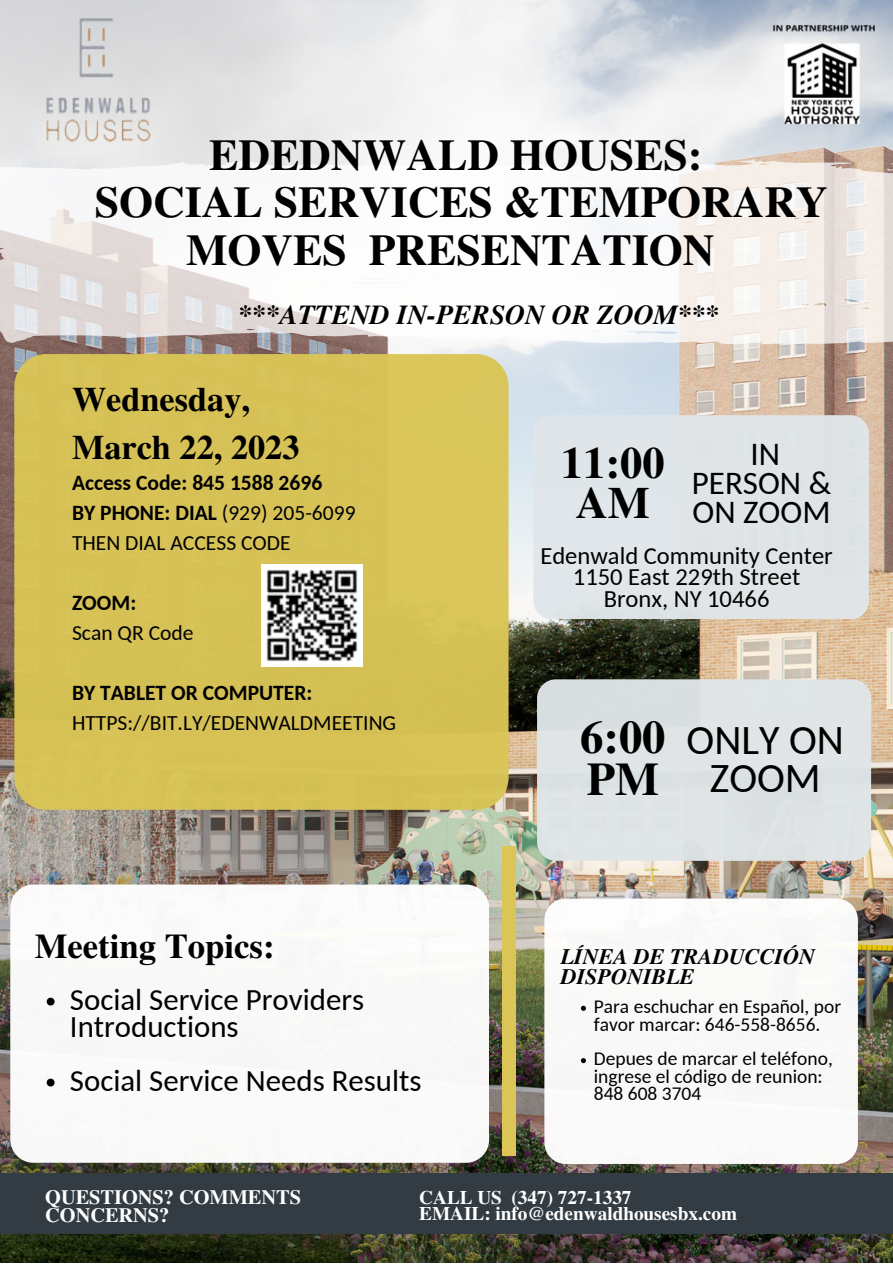
<style>
.page{position:relative;width:893px;height:1264px;background:#fff}
.page>*{position:absolute;margin:0;border:0;box-sizing:border-box;transform-origin:0 0}
.t1{font:700 46.5px/41.8px "Te X Gyre Termes";color:#000}
.t2{font:700 44.55px/40px "Te X Gyre Termes";color:#000;text-align:center}
.t3{font:700 43.8px/47.2px "Te X Gyre Termes";color:#000;text-align:center}
.t4{font:42px/37px "Carlito";color:#000;text-align:center}
.t5{font:700 34.65px "Te X Gyre Termes";color:#000}
.t6{font:700 34.2px/47.2px "Te X Gyre Termes";color:#000}
.t7{font:33px/29.2px "Carlito";color:#000;text-align:center}
.t8{font:30.9px/27px "Carlito";color:#000}
.t9{font:italic 700 27.45px "Te X Gyre Termes";color:#000}
.t10{font:24.6px/21.5px "Carlito";color:#000;text-align:center}
.t11{font:italic 700 22.05px/20.2px "Te X Gyre Termes";color:#000}
.t12{font:700 21.6px/30px "Carlito";color:#000}
.t13{font:21.6px "Carlito";color:#000}
.t14{font:700 20.4px/18px "Te X Gyre Termes";color:#fff}
.t15{font:19.5px/17.4px "Carlito";color:#000}
.t16{font:700 19.2px/16.8px "Te X Gyre Termes";color:#fff}
.s1{font-weight:400}
</style>
<div class="page">
<img style="left:0;top:0;width:892px;height:1262px">
<div style="left:14px;top:354px;width:494px;height:455px;background:#dac556;border-radius:32px"></div>
<div style="left:0;top:1173px;width:892px;height:60px;background:#333c43"></div>
<div style="left:533px;top:415px;width:335px;height:204px;background:#e0e6e9;border-radius:18px"></div>
<div style="left:537px;top:679px;width:334px;height:181px;background:#e0e6e9;border-radius:19px"></div>
<img style="left:45px;top:18px;width:106px;height:123px">
<img style="left:261px;top:564px;width:101px;height:102px">
<div style="left:502px;top:846px;width:13px;height:309px;background:#dac556"></div>
<div style="left:10px;top:884px;width:478px;height:278px;background:#fff;border-radius:23px"></div>
<div style="left:544px;top:898px;width:313px;height:265px;background:#faf9f8;border-radius:21px"></div>
<svg style="left:0;top:159px;width:892px;height:187px"></svg>
<svg style="left:47px;top:997px;width:8px;height:8px"></svg>
<svg style="left:47px;top:1078px;width:8px;height:8px"></svg>
<svg style="left:581px;top:1005px;width:5px;height:5px"></svg>
<svg style="left:581px;top:1058px;width:5px;height:5px"></svg>
<img style="left:765px;top:12px;width:117px;height:123px">
<h3 class="t3" style="left:95px;top:129px;width:734px">EDEDNWALD HOUSES:<br>SOCIAL SERVICES &amp;TEMPORARY<br>MOVES PRESENTATION</h3>
<h3 class="t9" style="left:238px;top:295px;width:482px">***ATTEND IN-PERSON OR ZOOM***</h3>
<h3 class="t6" style="left:72px;top:374px;width:229px">Wednesday,<br>March 22, 2023</h3>
<p class="t12" style="left:72px;top:469px;width:285px">Access Code: 845 1588 2696<br>BY PHONE: DIAL <span class="s1">(929) 205-6099<br>THEN DIAL ACCESS CODE</span></p>
<p class="t12" style="left:72px;top:589px;width:66px">ZOOM:</p>
<p class="t13" style="left:72px;top:623px;width:123px">Scan QR Code</p>
<p class="t12" style="left:72px;top:679px;width:242px">BY TABLET OR COMPUTER:</p>
<p class="t13" style="left:72px;top:713px;width:325px">HTTPS://BIT.LY/EDENWALDMEETING</p>
<h3 class="t5" style="left:35px;top:919px;width:241px">Meeting Topics:</h3>
<h3 class="t8" style="left:70px;top:988px;width:296px">Social Service Providers<br>Introductions</h3>
<h3 class="t8" style="left:70px;top:1069px;width:353px">Social Service Needs Results</h3>
<h2 class="t2" style="left:561px;top:440px;width:105px">11:00<br>AM</h2>
<h3 class="t7" style="left:692px;top:442px;width:141px">IN<br>PERSON &amp;<br>ON ZOOM</h3>
<p class="t10" style="left:540px;top:547px;width:294px">Edenwald Community Center<br>1150 East 229th Street<br>Bronx, NY 10466</p>
<h1 class="t1" style="left:580px;top:714px;width:87px">6:00<br>PM</h1>
<h3 class="t4" style="left:686px;top:725px;width:159px">ONLY ON<br>ZOOM</h3>
<p class="t11" style="left:560px;top:945px;width:256px">LÍNEA DE TRADUCCIÓN<br>DISPONIBLE</p>
<p class="t15" style="left:593px;top:999px;width:249px">Para eschuchar en Español, por favor marcar: 646-558-8656.</p>
<p class="t15" style="left:593px;top:1051px;width:240px">Depues de marcar el teléfono, ingrese el código de reunion:<br>848 608 3704</p>
<p class="t14" style="left:45px;top:1186px;width:257px">QUESTIONS? COMMENTS<br>CONCERNS?</p>
<p class="t16" style="left:419px;top:1187px;width:319px">CALL US (347) 727-1337<br>EMAIL: info@edenwaldhousesbx.com</p>
</div>
